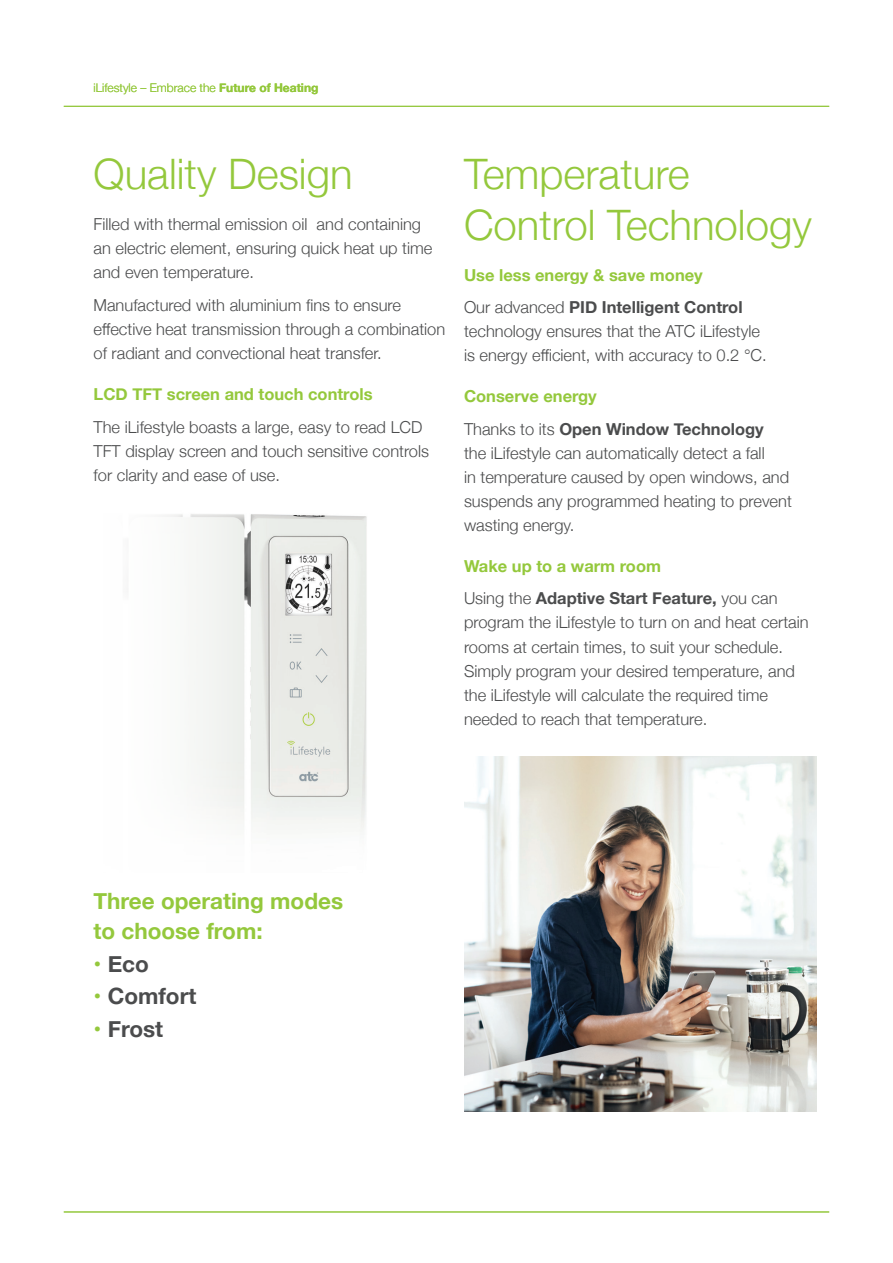
<style>
.page{position:relative;width:893px;height:1263px;background:#fff}
.page>*{position:absolute;margin:0;border:0;box-sizing:border-box;transform-origin:0 0}
.t1{font:300 42px/50.4px "Helvetica Neue";color:#94c83c}
.t2{font:700 22.5px/30px "Helvetica Neue";color:#94c83c}
.t3{font:700 22.5px "Helvetica Neue";color:#4b4c4d}
.t4{font:300 16.5px/24px "Helvetica Neue";color:#4b4c4d}
.t5{font:700 16.5px/32.5px "Helvetica Neue";color:#4b4c4d}
.t6{font:700 16.5px/32.5px "Helvetica Neue";color:#94c83c}
.t7{font:300 12px "Helvetica Neue";color:#94c83c}
.s1{font-weight:700}
.s2{font-weight:300;color:#4b4c4d}
.s3{color:#4b4c4d}
.s4{color:#94c83c}
.s5{font-weight:300}
</style>
<div class="page">
<img style="left:164px;top:514px;width:203px;height:318px">
<img style="left:464px;top:757px;width:352px;height:355px">
<hr style="left:64px;top:106px;width:765px;height:1px;background:#94c83c">
<hr style="left:64px;top:1212px;width:765px;height:1px;background:#94c83c">
<p class="t7" style="left:94px;top:79px;width:226px">iLifestyle – Embrace the <span class="s1">Future of Heating</span></p>
<h1 class="t1" style="left:94px;top:146px;width:261px">Quality Design</h1>
<p class="t4" style="left:94px;top:211px;width:340px">Filled with thermal emission oil and containing an electric element, ensuring quick heat up time and even temperature.</p>
<p class="t4" style="left:94px;top:292px;width:353px">Manufactured with aluminium fins to ensure effective heat transmission through a combination of radiant and convectional heat transfer.</p>
<p class="t6" style="left:94px;top:378px;width:281px">LCD TFT screen and touch controls</p>
<p class="t4" style="left:94px;top:413px;width:337px">The iLifestyle boasts a large, easy to read LCD<br>TFT display screen and touch sensitive controls for clarity and ease of use.</p>
<h1 class="t1" style="left:464px;top:146px;width:349px">Temperature<br>Control Technology</h1>
<p class="t6" style="left:464px;top:259px;width:280px">Use less energy &amp; save money<br><span class="s2">Our advanced</span> <span class="s3">PID Intelligent Control</span></p>
<p class="t4" style="left:464px;top:318px;width:304px">technology ensures that the ATC iLifestyle is energy efficient, with accuracy to 0.2 °C.</p>
<p class="t5" style="left:464px;top:381px;width:301px"><span class="s4">Conserve energy<br></span><span class="s5">Thanks to its</span> Open Window Technology</p>
<p class="t4" style="left:464px;top:440px;width:329px">the iLifestyle can automatically detect a fall<br>in temperature caused by open windows, and suspends any programmed heating to prevent wasting energy.</p>
<p class="t5" style="left:464px;top:550px;width:315px"><span class="s4">Wake up to a warm room<br></span><span class="s5">Using the</span> Adaptive Start Feature, <span class="s5">you can</span></p>
<p class="t4" style="left:464px;top:609px;width:346px">program the iLifestyle to turn on and heat certain rooms at certain times, to suit your schedule.<br>Simply program your desired temperature, and the iLifestyle will calculate the required time needed to reach that temperature.</p>
<h2 class="t2" style="left:94px;top:887px;width:251px">Three operating modes to choose from:</h2>
<h2 class="t3" style="left:94px;top:946px;width:57px"><span class="s4">•</span> Eco</h2>
<h2 class="t3" style="left:94px;top:978px;width:104px"><span class="s4">•</span> Comfort</h2>
<h2 class="t3" style="left:94px;top:1011px;width:71px"><span class="s4">•</span> Frost</h2>
</div>
